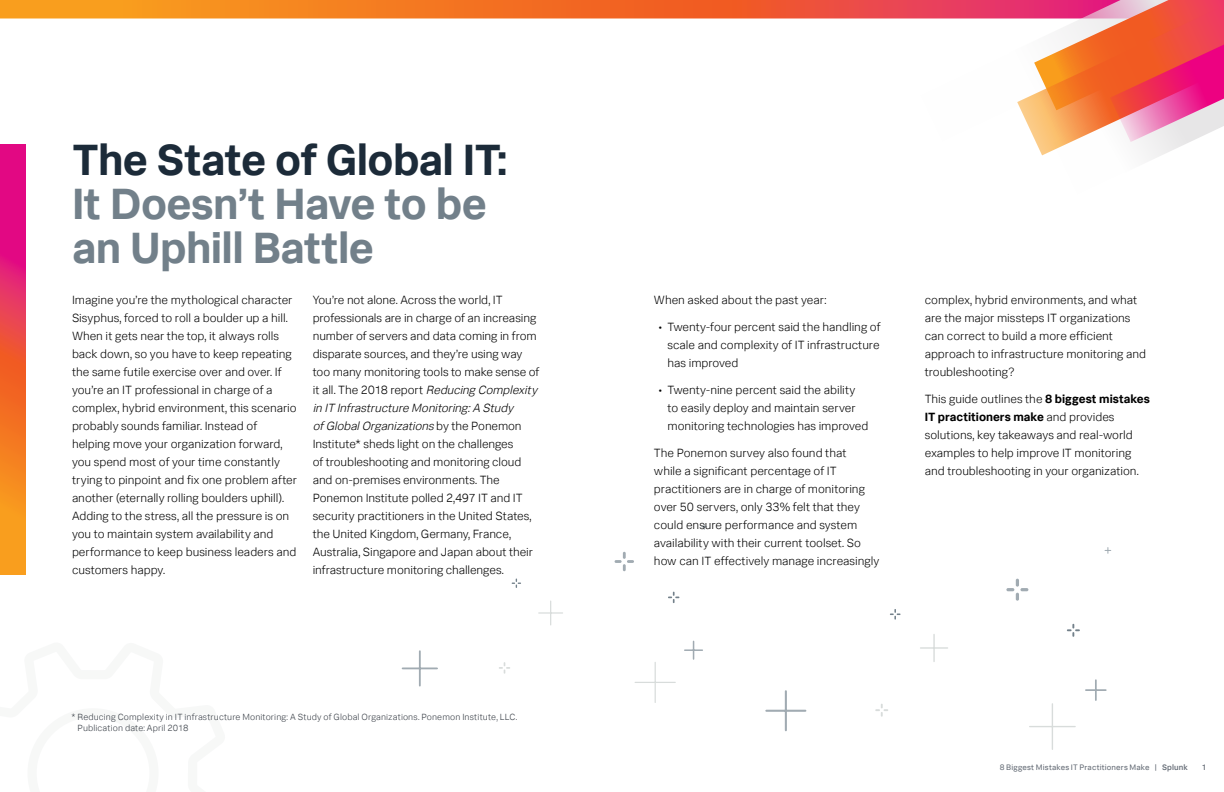
<style>
.page{position:relative;width:1224px;height:792px;background:#fff}
.page>*{position:absolute;margin:0;border:0;box-sizing:border-box;transform-origin:0 0}
.t1{font:700 44px/44px "Splunk Data Sans";letter-spacing:-.015em;color:#72808a}
.t2{font:700 44px "Splunk Data Sans";letter-spacing:-.015em;color:#1c2b39}
.t3{font:300 12px/18px "Splunk Data Sans";letter-spacing:-.005em;color:#000}
.t4{font:300 9px/11px "Splunk Data Sans";letter-spacing:.01em;color:#363c44}
.t5{font:8px "Splunk Data Sans";letter-spacing:.015em;color:#656c76}
.t6{font:500 8px "Splunk Data Sans";color:#656c76}
.s1{font-style:italic}
.s2{font-weight:700}
.s3{font-weight:500}
</style>
<div class="page">
<svg style="left:0;top:0;width:1224px;height:196px"></svg>
<svg style="left:0;top:144px;width:25px;height:431px"></svg>
<svg style="left:512px;top:579px;width:9px;height:9px"></svg>
<svg style="left:615px;top:552px;width:19px;height:19px"></svg>
<svg style="left:702px;top:524px;width:5px;height:5px"></svg>
<svg style="left:685px;top:641px;width:17px;height:18px"></svg>
<svg style="left:499px;top:662px;width:11px;height:12px"></svg>
<svg style="left:668px;top:592px;width:11px;height:11px"></svg>
<hr style="left:635px;top:682px;width:40px;height:1px;background:#d8dcdb">
<hr style="left:655px;top:662px;width:1px;height:40px;background:#d8dcdb">
<hr style="left:539px;top:612px;width:24px;height:2px;background:#d8dcdb">
<svg style="left:550px;top:601px;width:1px;height:24px"></svg>
<hr style="left:403px;top:668px;width:34px;height:1px;background:#a1abb2">
<hr style="left:419px;top:651px;width:2px;height:35px;background:#a1abb2">
<svg style="left:890px;top:609px;width:11px;height:11px"></svg>
<svg style="left:1006px;top:579px;width:22px;height:22px"></svg>
<svg style="left:1105px;top:548px;width:6px;height:5px"></svg>
<hr style="left:1086px;top:689px;width:20px;height:2px;background:#a1abb2">
<hr style="left:1095px;top:680px;width:2px;height:20px;background:#a1abb2">
<svg style="left:875px;top:704px;width:13px;height:13px"></svg>
<svg style="left:1067px;top:624px;width:13px;height:13px"></svg>
<hr style="left:1030px;top:726px;width:45px;height:1px;background:#d8dcdb">
<hr style="left:1052px;top:704px;width:1px;height:45px;background:#d8dcdb">
<hr style="left:921px;top:647px;width:27px;height:2px;background:#d8dcdb">
<hr style="left:933px;top:634px;width:2px;height:28px;background:#d8dcdb">
<hr style="left:766px;top:710px;width:39px;height:2px;background:#a1abb2">
<hr style="left:785px;top:691px;width:2px;height:39px;background:#a1abb2">
<h1 class="t2" style="left:72px;top:133px;width:437px">The State of Global IT:</h1>
<h1 class="t1" style="left:72px;top:181px;width:416px">It Doesn’t Have to be an Uphill Battle</h1>
<p class="t3" style="left:72px;top:291px;width:227px">Imagine you’re the mythological character Sisyphus, forced to roll a boulder up a hill.<br>When it gets near the top, it always rolls back down, so you have to keep repeating the same futile exercise over and over. If you’re an IT professional in charge of a complex, hybrid environment, this scenario probably sounds familiar. Instead of helping move your organization forward, you spend most of your time constantly trying to pinpoint and fix one problem after another (eternally rolling boulders uphill).<br>Adding to the stress, all the pressure is on you to maintain system availability and performance to keep business leaders and customers happy.</p>
<p class="t3" style="left:313px;top:291px;width:229px">You’re not alone. Across the world, IT professionals are in charge of an increasing number of servers and data coming in from disparate sources, and they’re using way too many monitoring tools to make sense of i t a l l . T h e 2 0 1 8 r e p o r t <span class="s1">Reducing Complexity in IT Infrastructure Monitoring:A Study ofGlobalOrganizations</span>b y t h e P o n e m o n Institute* sheds light on the challenges<br>of troubleshooting and monitoring cloud and on-premises environments. The Ponemon Institute polled 2,497 IT and IT security practitioners in the United States, the United Kingdom, Germany, France, Australia, Singapore and Japan about their infrastructure monitoring challenges.</p>
<p class="t3" style="left:654px;top:291px;width:174px">When asked about the past year:</p>
<p class="t3" style="left:667px;top:318px;width:215px;text-align:justify;text-indent:-9px">• Twenty-four percent said the handling of scale and complexity of IT infrastructure has improved</p>
<p class="t3" style="left:667px;top:381px;width:202px;text-indent:-9px">• Twenty-nine percent said the ability to easily deploy and maintain server monitoring technologies has improved</p>
<p class="t3" style="left:654px;top:444px;width:227px">The Ponemon survey also found that<br>while a significant percentage of IT practitioners are in charge of monitoring over 50 servers, only 33% felt that they could ensure performance and system availability with their current toolset. So how can IT effectively manage increasingly</p>
<p class="t3" style="left:925px;top:291px;width:223px">complex, hybrid environments, and what are the major missteps IT organizations can correct to build a more efficient approach to infrastructure monitoring and troubleshooting?</p>
<p class="t3" style="left:925px;top:390px;width:227px">This guide outlines the <span class="s2">8 biggest mistakes IT practitioners make</span> and provides solutions, key takeaways and real-world examples to help improve IT monitoring and troubleshooting in your organization.</p>
<p class="t4" style="left:78px;top:712px;width:441px;text-indent:-6px">* Reducing Complexity in IT infrastructure Monitoring: A Study of Global Organizations. Ponemon Institute, LLC.<br>Publication date: April 2018</p>
<p class="t5" style="left:1000px;top:762px;width:190px">8 Biggest Mistakes IT Practitioners Make | <span class="s3">Splunk</span></p>
<p class="t6" style="left:1202px;top:762px;width:6px">1</p>
</div>
